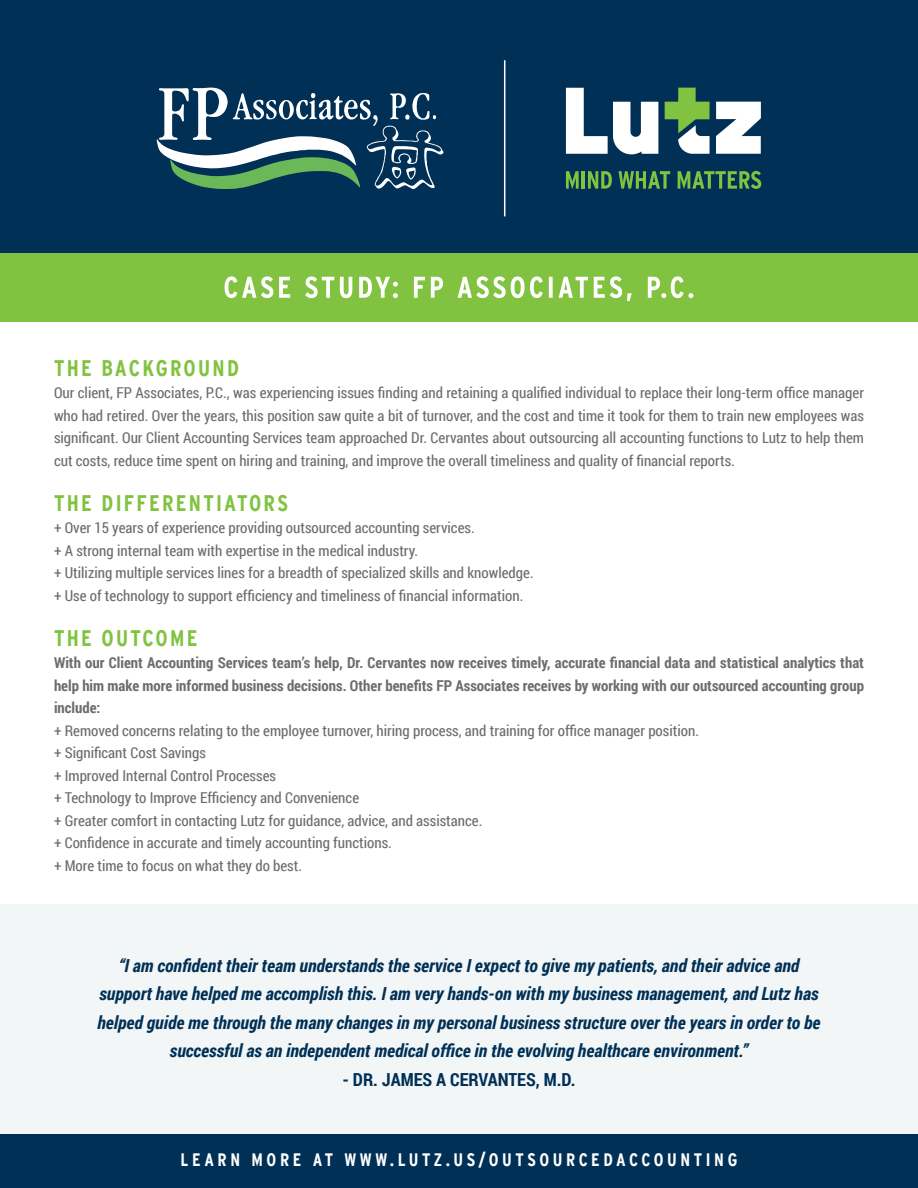
<style>
.page{position:relative;width:918px;height:1188px;background:#fff}
.page>*{position:absolute;margin:0;border:0;box-sizing:border-box;transform-origin:0 0}
.t1{font:700 condensed 22.5px "Interstate";letter-spacing:.1em;color:#81c340}
.t2{font:italic 700 18px/28.5px "Roboto Condensed";color:#003056;text-align:center}
.t3{font:700 condensed 18px "Interstate";letter-spacing:.2em;color:#fff}
.t4{font:700 18px "Roboto Condensed";color:#003056}
.t5{font:15px/22.5px "Roboto Condensed";color:#6e6d6d;text-align:justify}
.t6{font:700 15px/22.5px "Roboto Condensed";color:#6e6d6d;text-align:justify}
</style>
<div class="page">
<div style="left:0;top:904px;width:918px;height:230px;background:#f3f6f7"></div>
<div style="left:0;top:1134px;width:918px;height:54px;background:#003056"></div>
<div style="left:0;top:253px;width:918px;height:69px;background:#81c340"></div>
<svg style="left:225px;top:276px;width:468px;height:25px"></svg>
<div style="left:0;top:0;width:918px;height:253px;background:#003056"></div>
<svg style="left:566px;top:88px;width:92px;height:66px"></svg>
<svg style="left:716px;top:102px;width:45px;height:52px;background:#d7dee4"></svg>
<svg style="left:665px;top:88px;width:45px;height:66px"></svg>
<svg style="left:566px;top:171px;width:13px;height:18px"></svg>
<hr style="left:582px;top:171px;width:3px;height:18px;background:#81c340">
<svg style="left:588px;top:171px;width:24px;height:18px"></svg>
<svg style="left:619px;top:171px;width:51px;height:18px"></svg>
<svg style="left:678px;top:171px;width:83px;height:18px"></svg>
<hr style="left:504px;top:60px;width:1px;height:156px;background:#fff">
<svg style="left:157px;top:87px;width:287px;height:102px"></svg>
<p class="t1" style="left:54px;top:355px;width:186px">THE BACKGROUND</p>
<p class="t5" style="left:54px;top:381px;width:812px">Our client, FP Associates, P.C., was experiencing issues finding and retaining a qualified individual to replace their long-term office manager who had retired. Over the years, this position saw quite a bit of turnover, and the cost and time it took for them to train new employees was significant. Our Client Accounting Services team approached Dr. Cervantes about outsourcing all accounting functions to Lutz to help them cut costs, reduce time spent on hiring and training, and improve the overall timeliness and quality of financial reports.</p>
<p class="t1" style="left:54px;top:490px;width:235px">THE DIFFERENTIATORS</p>
<p class="t5" style="left:54px;top:516px;width:422px">+ Over 15 years of experience providing outsourced accounting services.</p>
<p class="t5" style="left:54px;top:539px;width:366px">+ A strong internal team with expertise in the medical industry.</p>
<p class="t5" style="left:54px;top:561px;width:481px">+ Utilizing multiple services lines for a breadth of specialized skills and knowledge.</p>
<p class="t5" style="left:54px;top:584px;width:471px">+ Use of technology to support efficiency and timeliness of financial information.</p>
<p class="t1" style="left:54px;top:625px;width:145px">THE OUTCOME</p>
<p class="t6" style="left:54px;top:651px;width:812px">With our Client Accounting Services team’s help, Dr. Cervantes now receives timely, accurate financial data and statistical analytics that help him make more informed business decisions. Other benefits FP Associates receives by working with our outsourced accounting group include:</p>
<p class="t5" style="left:54px;top:719px;width:647px">+ Removed concerns relating to the employee turnover, hiring process, and training for office manager position.</p>
<p class="t5" style="left:54px;top:741px;width:153px">+ Significant Cost Savings</p>
<p class="t5" style="left:54px;top:764px;width:224px">+ Improved Internal Control Processes</p>
<p class="t5" style="left:54px;top:786px;width:307px">+ Technology to Improve Efficiency and Convenience</p>
<p class="t5" style="left:54px;top:809px;width:430px">+ Greater comfort in contacting Lutz for guidance, advice, and assistance.</p>
<p class="t5" style="left:54px;top:831px;width:339px">+ Confidence in accurate and timely accounting functions.</p>
<p class="t5" style="left:54px;top:854px;width:250px">+ More time to focus on what they do best.</p>
<p class="t2" style="left:97px;top:950px;width:725px">“I am confident their team understands the service I expect to give my patients, and their advice and support have helped me accomplish this. I am very hands-on with my business management, and Lutz has helped guide me through the many changes in my personal business structure over the years in order to be successful as an independent medical office in the evolving healthcare environment.”</p>
<p class="t4" style="left:342px;top:1067px;width:235px">- DR. JAMES A CERVANTES, M.D.</p>
<p class="t3" style="left:181px;top:1150px;width:558px">LEARN MORE AT WWW.LUTZ.US/OUTSOURCEDACCOUNTING</p>
</div>
